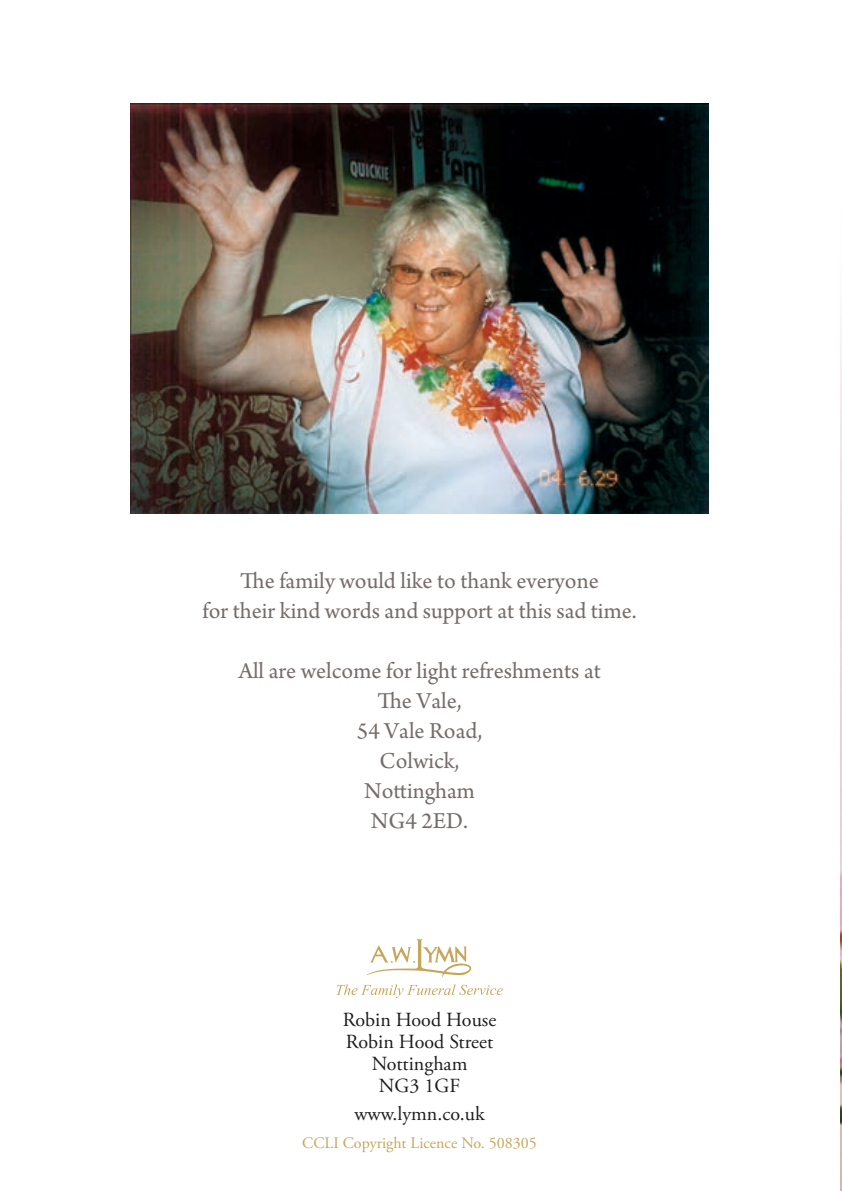
<style>
.page{position:relative;width:842px;height:1191px;background:#fff}
.page>*{position:absolute;margin:0;border:0;box-sizing:border-box;transform-origin:0 0}
.t1{font:24px/30px "Arno Pro";color:#756d69;text-align:center}
.t2{font:20px/22px "Adobe Garamond Pro";color:#1d1d1b;text-align:center}
.t3{font:16px "Adobe Garamond Pro";color:#c6a65b}
</style>
<div class="page">
<img style="left:841px;top:316px;width:1px;height:875px">
<svg style="left:336px;top:939px;width:167px;height:59px"></svg>
<img style="left:130px;top:103px;width:579px;height:411px">
<p class="t1" style="left:202px;top:567px;width:436px">The family would like to thank everyone<br>for their kind words and support at this sad time.</p>
<p class="t1" style="left:238px;top:657px;width:364px">All are welcome for light refreshments at<br>The Vale,<br>54 Vale Road,<br>Colwick,<br>Nottingham<br>NG4 2ED.</p>
<p class="t2" style="left:343px;top:1009px;width:155px">Robin Hood House<br>Robin Hood Street<br>Nottingham<br>NG3 1GF</p>
<p class="t2" style="left:354px;top:1103px;width:132px">www.lymn.co.uk</p>
<p class="t3" style="left:302px;top:1133px;width:236px">CCLI Copyright Licence No. 508305</p>
</div>
